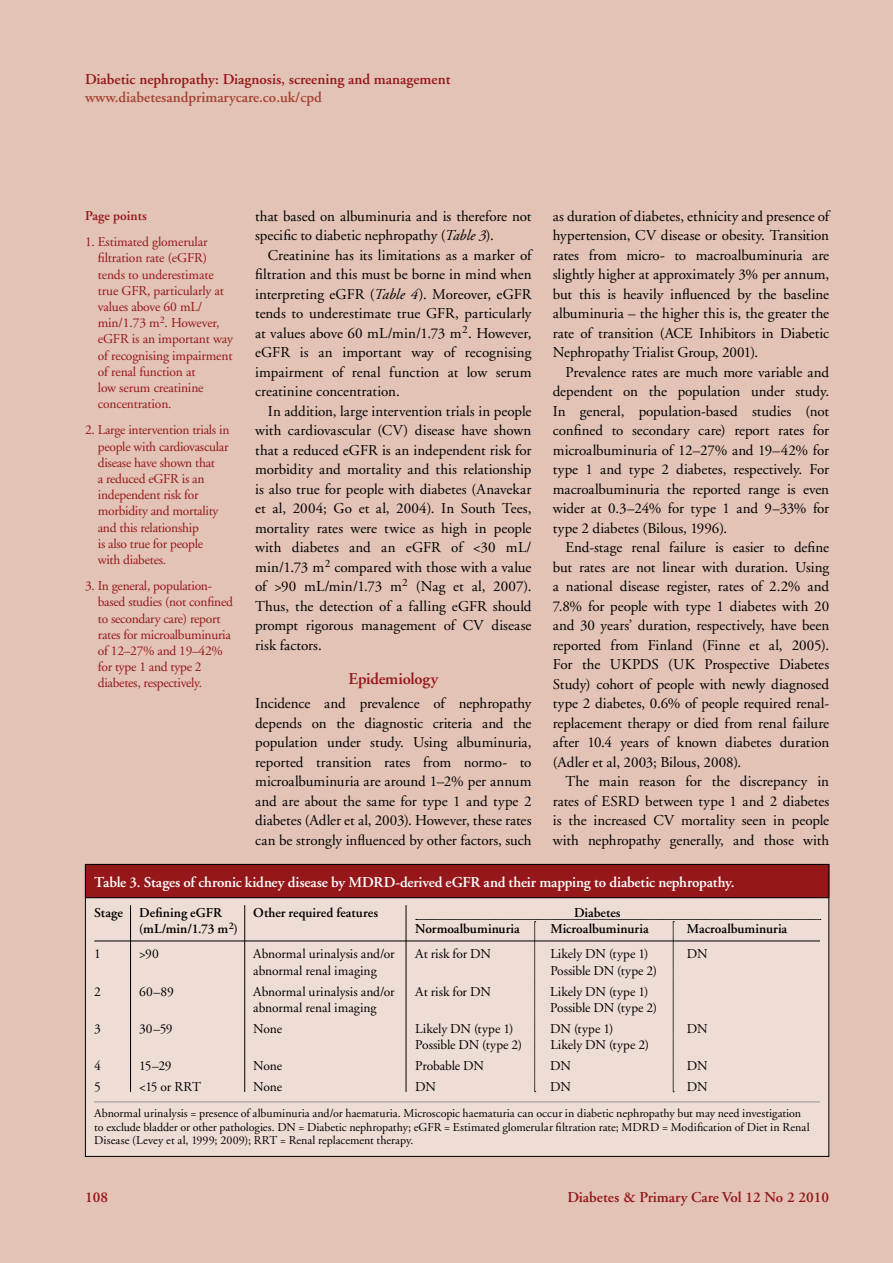
<style>
.page{position:relative;width:893px;height:1263px;background:#e2c3b6}
.page>*{position:absolute;margin:0;border:0;box-sizing:border-box;transform-origin:0 0}
.t1{font:600 16.5px "Adobe Garamond";letter-spacing:-.015em;color:#96171a}
.t2{font:15px/19.5px "Adobe Garamond";color:#000;text-align:justify}
.t3{font:600 15px "Adobe Garamond";letter-spacing:-.01em;color:#fff}
.t4{font:600 15px "Adobe Garamond";color:#96171a}
.t5{font:600 15px "Adobe Garamond";color:#a74534}
.t6{font:13.5px/16.2px "Adobe Garamond";letter-spacing:-.02em;color:#96171a}
.t7{font:13.5px "Adobe Garamond";letter-spacing:-.005em;color:#000}
.t8{font:600 13.5px "Adobe Garamond";color:#000}
.t9{font:600 13.5px "Adobe Garamond";color:#96171a}
.t10{font:12px/13.5px "Adobe Garamond";color:#000}
.s1{font-style:italic}
</style>
<div class="page">
<div style="left:85px;top:864px;width:744px;height:292px;background:#eeddd5"></div>
<hr style="left:94px;top:940px;width:726px;height:1px;background:#000">
<hr style="left:94px;top:1101px;width:726px;height:1px;background:#939598">
<div style="left:85px;top:864px;width:744px;height:34px;background:#96171a"></div>
<div style="left:85px;top:864px;width:744px;height:34px;border:1px solid #000"></div>
<hr style="left:406px;top:905px;width:1px;height:187px;background:#000">
<hr style="left:244px;top:905px;width:1px;height:187px;background:#000">
<hr style="left:130px;top:905px;width:1px;height:187px;background:#000">
<svg style="left:416px;top:919px;width:405px;height:173px"></svg>
<p class="t4" style="left:85px;top:71px;width:367px">Diabetic nephropathy: Diagnosis, screening and management</p>
<p class="t5" style="left:85px;top:89px;width:238px">www.diabetesandprimarycare.co.uk/cpd</p>
<p class="t9" style="left:85px;top:208px;width:63px">Page points</p>
<p class="t6" style="left:98px;top:234px;width:137px;text-indent:-13px">1. Estimated glomerular filtration rate (eGFR) tends to underestimate true GFR, particularly at values above 60 mL/ min/1.73 m<sup>2</sup>. However, eGFR is an important way of recognising impairment of renal function at<br>low serum creatinine concentration.</p>
<p class="t6" style="left:98px;top:422px;width:133px;text-indent:-13px">2. Large intervention trials in people with cardiovascular disease have shown that<br>a reduced eGFR is an independent risk for morbidity and mortality and this relationship<br>is also true for people<br>with diabetes.</p>
<p class="t6" style="left:98px;top:578px;width:137px;text-indent:-13px">3. In general, population&shy;based studies (not confined to secondary care) report rates for microalbuminuria of 12–27% and 19–42% for type 1 and type 2 diabetes, respectively.</p>
<p class="t2" style="left:255px;top:207px;width:278px">that based on albuminuria and is therefore not specific to diabetic nephropathy (<span class="s1">Table 3</span>).</p>
<p class="t2" style="left:255px;top:246px;width:278px;text-indent:13px">Creatinine has its limitations as a marker of filtration and this must be borne in mind when interpreting eGFR (<span class="s1">Table 4</span>). Moreover, eGFR tends to underestimate true GFR, particularly at values above 60 mL/min/1.73 m<sup>2</sup>. However, eGFR is an important way of recognising impairment of renal function at low serum creatinine concentration.</p>
<p class="t2" style="left:255px;top:402px;width:278px;text-indent:13px">In addition, large intervention trials in people with cardiovascular (CV) disease have shown that a reduced eGFR is an independent risk for morbidity and mortality and this relationship is also true for people with diabetes (Anavekar et al, 2004; Go et al, 2004). In South Tees, mortality rates were twice as high in people with diabetes and an eGFR of &lt;30 mL/ min/1.73 m<sup>2</sup> compared with those with a value of &gt;90 mL/min/1.73 m<sup>2</sup> (Nag et al, 2007).<br>Thus, the detection of a falling eGFR should prompt rigorous management of CV disease risk factors.</p>
<p class="t1" style="left:349px;top:670px;width:91px">Epidemiology</p>
<p class="t2" style="left:255px;top:694px;width:278px">Incidence and prevalence of nephropathy depends on the diagnostic criteria and the population under study. Using albuminuria, reported transition rates from normo- to microalbuminuria are around 1–2% per annum and are about the same for type 1 and type 2 diabetes (Adler et al, 2003). However, these rates can be strongly influenced by other factors, such</p>
<p class="t2" style="left:553px;top:207px;width:278px">as duration of diabetes, ethnicity and presence of hypertension, CV disease or obesity. Transition rates from micro- to macroalbuminuria are slightly higher at approximately 3% per annum, but this is heavily influenced by the baseline albuminuria – the higher this is, the greater the rate of transition (ACE Inhibitors in Diabetic Nephropathy Trialist Group, 2001).</p>
<p class="t2" style="left:553px;top:363px;width:278px;text-indent:13px">Prevalence rates are much more variable and dependent on the population under study.<br>In general, population-based studies (not confined to secondary care) report rates for microalbuminuria of 12–27% and 19–42% for type 1 and type 2 diabetes, respectively. For macroalbuminuria the reported range is even wider at 0.3–24% for type 1 and 9–33% for type 2 diabetes (Bilous, 1996).</p>
<p class="t2" style="left:553px;top:538px;width:278px;text-indent:13px">End-stage renal failure is easier to define but rates are not linear with duration. Using a national disease register, rates of 2.2% and 7.8% for people with type 1 diabetes with 20 and 30 years’ duration, respectively, have been reported from Finland (Finne et al, 2005).<br>For the UKPDS (UK Prospective Diabetes Study) cohort of people with newly diagnosed type 2 diabetes, 0.6% of people required renal&shy;replacement therapy or died from renal failure after 10.4 years of known diabetes duration (Adler et al, 2003; Bilous, 2008).</p>
<p class="t2" style="left:553px;top:772px;width:278px;text-indent:13px">The main reason for the discrepancy in rates of ESRD between type 1 and 2 diabetes is the increased CV mortality seen in people with nephropathy generally, and those with</p>
<p class="t3" style="left:94px;top:873px;width:642px">Table 3. Stages of chronic kidney disease by MDRD-derived eGFR and their mapping to diabetic nephropathy.</p>
<p class="t8" style="left:94px;top:905px;width:129px">Stage Defining eGFR</p>
<p class="t8" style="left:253px;top:905px;width:126px">Other required features</p>
<p class="t8" style="left:574px;top:905px;width:48px">Diabetes</p>
<p class="t8" style="left:139px;top:922px;width:100px">(mL/min/1.73 m<sup>2</sup>)</p>
<p class="t8" style="left:415px;top:922px;width:106px">Normoalbuminuria</p>
<p class="t8" style="left:550px;top:922px;width:100px">Microalbuminuria</p>
<p class="t8" style="left:687px;top:922px;width:102px">Macroalbuminuria</p>
<p class="t7" style="left:94px;top:947px;width:8px">1</p>
<p class="t7" style="left:139px;top:947px;width:21px">&gt;90</p>
<p class="t7" style="left:253px;top:947px;width:143px">Abnormal urinalysis and/or</p>
<p class="t7" style="left:415px;top:947px;width:77px">At risk for DN</p>
<p class="t7" style="left:550px;top:947px;width:100px">Likely DN (type 1)</p>
<p class="t7" style="left:687px;top:947px;width:22px">DN</p>
<p class="t7" style="left:253px;top:963px;width:125px">abnormal renal imaging</p>
<p class="t7" style="left:550px;top:963px;width:108px">Possible DN (type 2)</p>
<p class="t7" style="left:94px;top:984px;width:8px">2</p>
<p class="t7" style="left:139px;top:984px;width:36px">60–89</p>
<p class="t7" style="left:253px;top:984px;width:143px">Abnormal urinalysis and/or</p>
<p class="t7" style="left:415px;top:984px;width:77px">At risk for DN</p>
<p class="t7" style="left:550px;top:984px;width:100px">Likely DN (type 1)</p>
<p class="t7" style="left:253px;top:1001px;width:125px">abnormal renal imaging</p>
<p class="t7" style="left:550px;top:1001px;width:108px">Possible DN (type 2)</p>
<p class="t7" style="left:94px;top:1021px;width:8px">3</p>
<p class="t7" style="left:139px;top:1021px;width:35px">30–59</p>
<p class="t7" style="left:253px;top:1021px;width:30px">None</p>
<p class="t7" style="left:415px;top:1021px;width:100px">Likely DN (type 1)</p>
<p class="t7" style="left:550px;top:1021px;width:65px">DN (type 1)</p>
<p class="t7" style="left:687px;top:1021px;width:22px">DN</p>
<p class="t7" style="left:415px;top:1038px;width:108px">Possible DN (type 2)</p>
<p class="t7" style="left:550px;top:1038px;width:100px">Likely DN (type 2)</p>
<p class="t7" style="left:94px;top:1059px;width:8px">4</p>
<p class="t7" style="left:139px;top:1059px;width:34px">15–29</p>
<p class="t7" style="left:253px;top:1059px;width:30px">None</p>
<p class="t7" style="left:415px;top:1059px;width:70px">Probable DN</p>
<p class="t7" style="left:550px;top:1059px;width:22px">DN</p>
<p class="t7" style="left:687px;top:1059px;width:22px">DN</p>
<p class="t7" style="left:94px;top:1079px;width:8px">5</p>
<p class="t7" style="left:139px;top:1079px;width:63px">&lt;15 or RRT</p>
<p class="t7" style="left:253px;top:1079px;width:30px">None</p>
<p class="t7" style="left:415px;top:1079px;width:22px">DN</p>
<p class="t7" style="left:550px;top:1079px;width:22px">DN</p>
<p class="t7" style="left:687px;top:1079px;width:22px">DN</p>
<p class="t10" style="left:94px;top:1107px;width:717px">Abnormal urinalysis = presence of albuminuria and/or haematuria. Microscopic haematuria can occur in diabetic nephropathy but may need investigation to exclude bladder or other pathologies. DN = Diabetic nephropathy; eGFR = Estimated glomerular filtration rate; MDRD = Modification of Diet in Renal<br>Disease (Levey et al, 1999; 2009); RRT = Renal replacement therapy.</p>
<p class="t4" style="left:85px;top:1189px;width:24px">108</p>
<p class="t4" style="left:567px;top:1189px;width:263px">Diabetes &amp; Primary Care Vol 12 No 2 2010</p>
</div>
